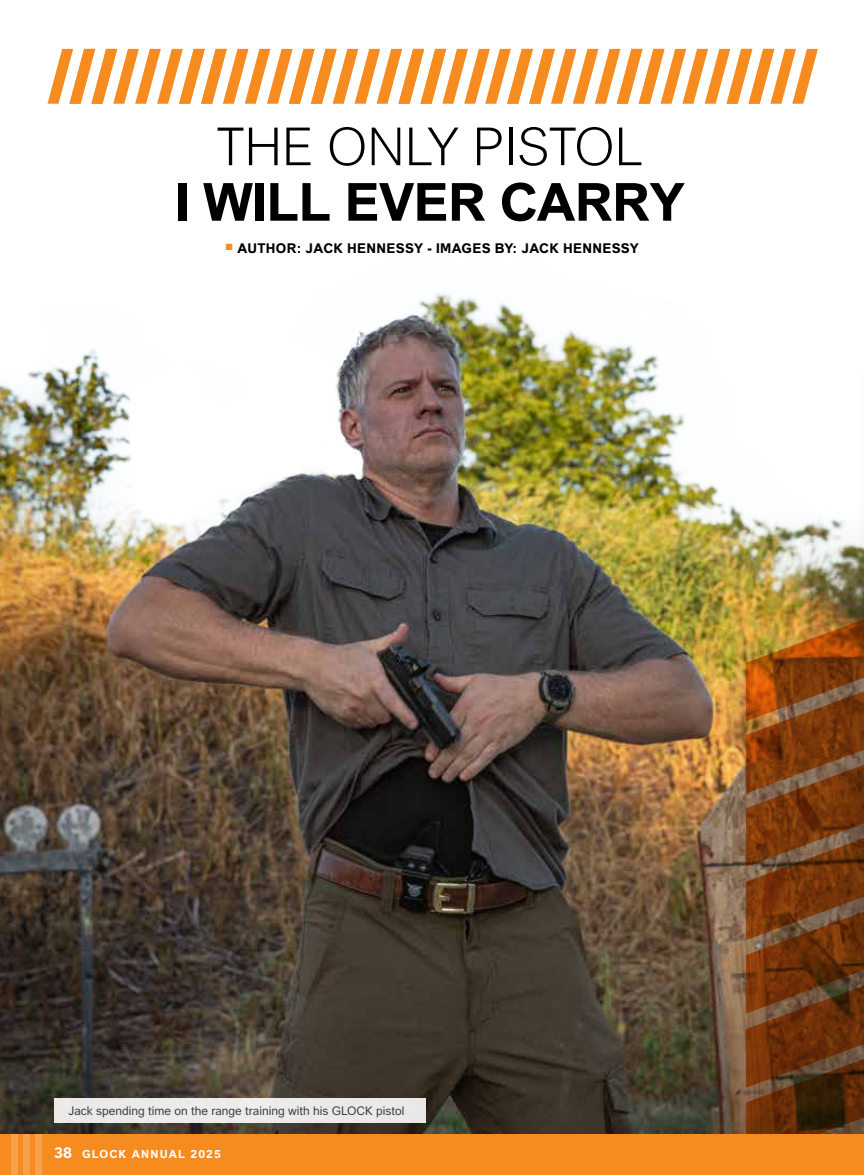
<style>
.page{position:relative;width:864px;height:1175px;background:#fff}
.page>*{position:absolute;margin:0;border:0;box-sizing:border-box;transform-origin:0 0}
.t1{font:700 52.5px "GLOCK Sans";letter-spacing:-.01em;color:#000}
.t2{font:300 52.5px "GLOCK Sans";letter-spacing:-.01em;color:#000}
.t3{font:700 13.5px "GLOCK Sans";letter-spacing:.02em;color:#000}
.t4{font:12px "GLOCK Sans";color:#414042}
.t5{font:700 11.25px "GLOCK Sans";letter-spacing:.1em;color:#fff}
.s1{font-size:15px}
</style>
<div class="page">
<img style="left:0;top:48px;width:864px;height:1086px">
<svg style="left:48px;top:49px;width:770px;height:55px"></svg>
<img style="left:746px;top:604px;width:118px;height:530px">
<div style="left:54px;top:1098px;width:372px;height:24px;background:#ebeae9"></div>
<div style="left:0;top:1134px;width:864px;height:40px;background:#f68b1f"></div>
<div style="left:11px;top:1133px;width:7px;height:41px;background:#f7a14a"></div>
<div style="left:23px;top:1133px;width:7px;height:41px;background:#f7a14a"></div>
<div style="left:35px;top:1133px;width:7px;height:41px;background:#f7a14a"></div>
<h1 class="t2" style="left:216px;top:117px;width:429px">THE ONLY PISTOL</h1>
<h1 class="t1" style="left:175px;top:171px;width:511px">I WILL EVER CARRY</h1>
<p class="t3" style="left:225px;top:240px;width:415px"><sup>■</sup> AUTHOR: JACK HENNESSY - IMAGES BY: JACK HENNESSY</p>
<p class="t4" style="left:68px;top:1103px;width:338px">Jack spending time on the range training with his GLOCK pistol</p>
<p class="t5" style="left:54px;top:1147px;width:168px"><span class="s1">38</span> GLOCK ANNUAL 2025</p>
</div>
